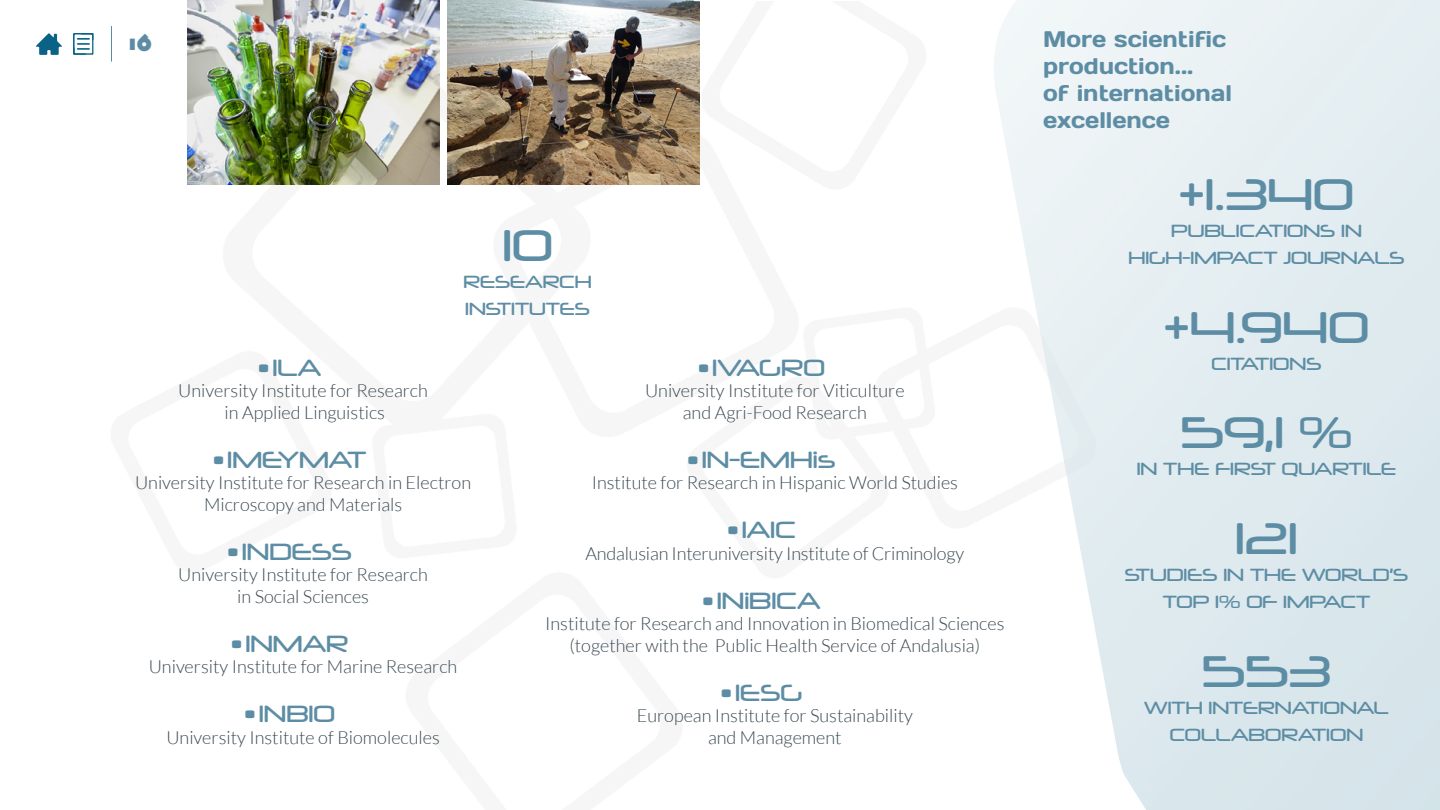
<style>
.page{position:relative;width:1440px;height:810px;background:#fff}
.page>*{position:absolute;margin:0;border:0;box-sizing:border-box;transform-origin:0 0}
.t1{font:42.45px "Neuropol";color:#5d8da4}
.t2{font:22.58px "Neuropol";color:#5d8da4}
.t3{font:22.58px/27.1px "Days One";color:#5d8da4}
.t4{font:700 19.5px "Variex OT";color:#5d8da4}
.t5{font:300 18.08px/21.7px "Lato";color:#394851;text-align:center}
.t6{font:16.88px/27.3px "Neuropol";color:#5d8da4;text-align:center}
</style>
<div class="page">
<img style="left:188px;top:0;width:251px;height:185px">
<img style="left:448px;top:0;width:251px;height:185px">
<p class="t4" style="left:129px;top:28px;width:25px">16</p>
<h1 class="t1" style="left:502px;top:219px;width:52px">10</h1>
<p class="t6" style="left:463px;top:268px;width:130px;text-align:left">RESEARCH<br>INSTITUTES</p>
<p class="t2" style="left:258px;top:353px;width:65px">• ILA</p>
<p class="t5" style="left:178px;top:380px;width:251px">University Institute for Research in Applied Linguistics</p>
<p class="t2" style="left:213px;top:445px;width:155px">• IMEYMAT</p>
<p class="t5" style="left:135px;top:472px;width:338px">University Institute for Research in Electron<br>Microscopy and Materials</p>
<p class="t2" style="left:228px;top:538px;width:126px">• INDESS</p>
<p class="t5" style="left:178px;top:564px;width:251px">University Institute for Research in Social Sciences</p>
<p class="t2" style="left:231px;top:630px;width:119px">• INMAR</p>
<p class="t5" style="left:149px;top:656px;width:310px">University Institute for Marine Research</p>
<p class="t2" style="left:244px;top:700px;width:92px">• INBIO</p>
<p class="t5" style="left:166px;top:727px;width:275px">University Institute of Biomolecules</p>
<p class="t2" style="left:698px;top:353px;width:129px">• IVAGRO</p>
<p class="t5" style="left:645px;top:380px;width:261px">University Institute for Viticulture and Agri-Food Research</p>
<p class="t2" style="left:688px;top:445px;width:149px">• IN-EMHis</p>
<p class="t5" style="left:592px;top:472px;width:368px">Institute for Research in Hispanic World Studies</p>
<p class="t2" style="left:727px;top:516px;width:70px">• IAIC</p>
<p class="t5" style="left:585px;top:543px;width:380px">Andalusian Interuniversity Institute of Criminology</p>
<p class="t2" style="left:702px;top:586px;width:120px">• INiBICA</p>
<p class="t5" style="left:545px;top:613px;width:461px">Institute for Research and Innovation in Biomedical Sciences (together with the Public Health Service of Andalusia)</p>
<p class="t2" style="left:721px;top:678px;width:83px">• IESG</p>
<p class="t5" style="left:637px;top:705px;width:278px">European Institute for Sustainability and Management</p>
<p class="t3" style="left:1043px;top:25px;width:190px">More scientific production...<br>of international excellence</p>
<h1 class="t1" style="left:1179px;top:168px;width:177px">+1.340</h1>
<p class="t6" style="left:1128px;top:217px;width:278px">PUBLICATIONS IN<br>HIGH-IMPACT JOURNALS</p>
<h1 class="t1" style="left:1164px;top:301px;width:207px">+4.940</h1>
<p class="t6" style="left:1212px;top:350px;width:111px">CITATIONS</p>
<h1 class="t1" style="left:1181px;top:406px;width:173px">59,1 %</h1>
<p class="t6" style="left:1137px;top:455px;width:261px">IN THE FIRST QUARTILE</p>
<h1 class="t1" style="left:1235px;top:512px;width:64px">121</h1>
<p class="t6" style="left:1125px;top:561px;width:285px">STUDIES IN THE WORLD’S<br>TOP 1% OF IMPACT</p>
<h1 class="t1" style="left:1202px;top:645px;width:131px">553</h1>
<p class="t6" style="left:1144px;top:694px;width:246px">WITH INTERNATIONAL<br>COLLABORATION</p>
</div>
